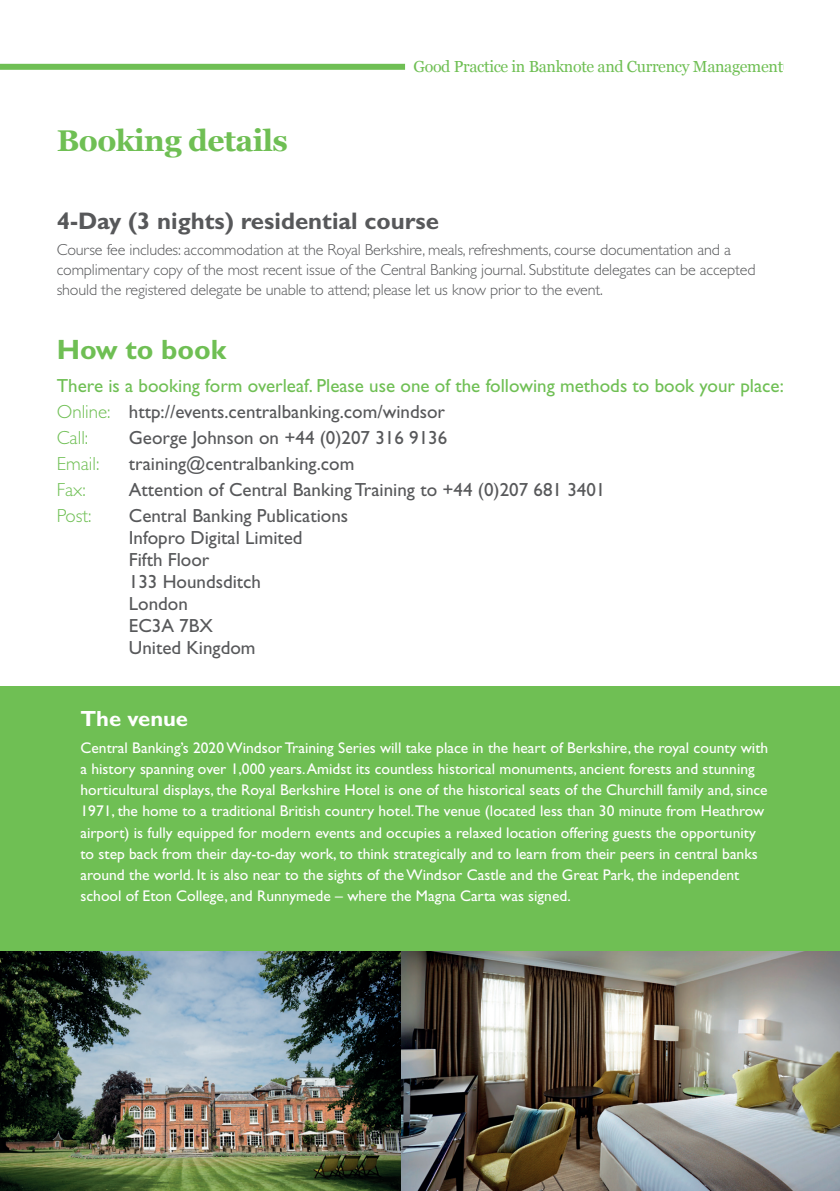
<style>
.page{position:relative;width:840px;height:1191px;background:#fff}
.page>*{position:absolute;margin:0;border:0;box-sizing:border-box;transform-origin:0 0}
.t1{font:700 30px "Georgia";letter-spacing:-.02em;color:#6fbf54}
.t2{font:700 28px "Gill Sans Std";color:#6fbf54}
.t3{font:700 24px "Gill Sans Std";color:#57585a}
.t4{font:700 22px "Gill Sans Std";color:#fff}
.t5{font:19px/22px "Gill Sans Std";color:#57585a}
.t6{font:19px/26px "Gill Sans Std";color:#6fbf54}
.t7{font:300 19px "Gill Sans Std";color:#6fbf54}
.t8{font:300 16px/20px "Gill Sans Std";letter-spacing:-.01em;color:#57585a}
.t9{font:16px "Georgia";letter-spacing:-.02em;color:#6fbf54}
.t10{font:15.6px/21.2px "Gill Sans Std";color:#fff}
.s1{font-weight:300}
.s2{color:#57585a}
</style>
<div class="page">
<div style="left:0;top:687px;width:839px;height:504px;background:#6fbf54"></div>
<div style="left:0;top:64px;width:782px;height:6px;background:#6fbf54"></div>
<div style="left:405px;top:62px;width:377px;height:12px;background:#fff"></div>
<img style="left:0;top:951px;width:401px;height:240px">
<img style="left:401px;top:951px;width:438px;height:240px">
<h1 class="t1" style="left:57px;top:118px;width:232px">Booking details</h1>
<p class="t9" style="left:413px;top:55px;width:371px">Good Practice in Banknote and Currency Management</p>
<h3 class="t3" style="left:57px;top:207px;width:383px">4-Day (3 nights) residential course</h3>
<p class="t8" style="left:57px;top:239px;width:700px">Course fee includes: accommodation at the Royal Berkshire, meals, refreshments, course documentation and a complimentary copy of the most recent issue of the Central Banking journal. Substitute delegates can be accepted should the registered delegate be unable to attend; please let us know prior to the event.</p>
<h2 class="t2" style="left:57px;top:333px;width:171px">How to book</h2>
<p class="t6" style="left:57px;top:373px;width:728px">There is a booking form overleaf. Please use one of the following methods to book your place:<br><span class="s1">Online:</span> <span class="s2">http://events.centralbanking.com/windsor<br></span><span class="s1">Call:</span></p>
<p class="t5" style="left:129px;top:427px;width:320px">George Johnson on +44 (0)207 316 9136</p>
<p class="t7" style="left:57px;top:453px;width:44px">Email:</p>
<p class="t5" style="left:129px;top:453px;width:227px">training@centralbanking.com</p>
<p class="t7" style="left:57px;top:479px;width:30px">Fax:</p>
<p class="t5" style="left:129px;top:479px;width:478px">Attention of Central Banking Training to +44 (0)207 681 3401</p>
<p class="t7" style="left:57px;top:505px;width:36px">Post:</p>
<p class="t5" style="left:129px;top:505px;width:221px">Central Banking Publications<br>Infopro Digital Limited<br>Fifth Floor<br>133 Houndsditch<br>London<br>EC3A 7BX<br>United Kingdom</p>
<h3 class="t4" style="left:80px;top:705px;width:109px">The venue</h3>
<p class="t10" style="left:80px;top:737px;width:689px">Central Banking’s 2020 Windsor Training Series will take place in the heart of Berkshire, the royal county with a history spanning over 1,000 years. Amidst its countless historical monuments, ancient forests and stunning horticultural displays, the Royal Berkshire Hotel is one of the historical seats of the Churchill family and, since 1971, the home to a traditional British country hotel.The venue (located less than 30 minute from Heathrow airport) is fully equipped for modern events and occupies a relaxed location offering guests the opportunity to step back from their day-to-day work, to think strategically and to learn from their peers in central banks around the world. It is also near to the sights of the Windsor Castle and the Great Park, the independent school of Eton College, and Runnymede – where the Magna Carta was signed.</p>
</div>
